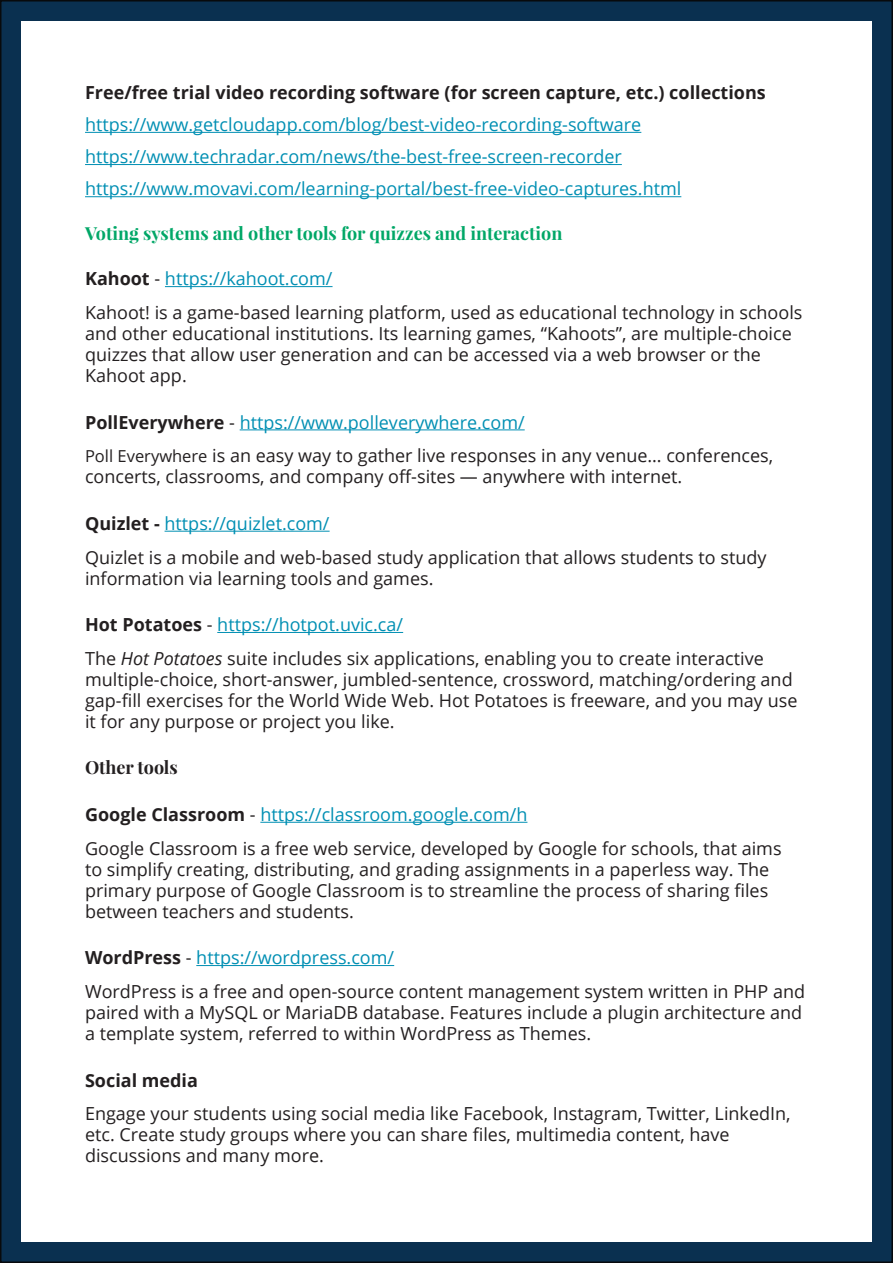
<style>
.page{position:relative;width:893px;height:1263px;background:#fff}
.page>*{position:absolute;margin:0;border:0;box-sizing:border-box;transform-origin:0 0}
.t1{font:18px/21px "Open Sans";color:#231f20}
.t2{font:18px/32.2px "Open Sans";color:#008fb3}
.t3{font:700 18px "Open Sans";color:#231f20}
.t4{font:700 18px "Playfair Display";color:#00a767}
.t5{font:700 18px "Playfair Display";color:#231f20}
.s1{font-weight:700}
.s2{color:#008fb3}
.s3{font-size:16.5px}
.s4{font-style:italic}
</style>
<div class="page">
<div style="left:1px;top:1px;width:891px;height:1261px;background:#0a3050"></div>
<svg style="left:892px;top:0;width:1px;height:1263px"></svg>
<div style="left:21px;top:21px;width:851px;height:1221px;background:#fff"></div>
<hr style="left:85px;top:132px;width:556px;height:1px;background:#008fb3">
<hr style="left:85px;top:164px;width:537px;height:1px;background:#008fb3">
<hr style="left:85px;top:196px;width:596px;height:1px;background:#008fb3">
<hr style="left:165px;top:286px;width:168px;height:1px;background:#008fb3">
<hr style="left:240px;top:429px;width:285px;height:1px;background:#008fb3">
<hr style="left:165px;top:531px;width:165px;height:1px;background:#008fb3">
<hr style="left:217px;top:632px;width:186px;height:1px;background:#008fb3">
<hr style="left:260px;top:822px;width:267px;height:1px;background:#008fb3">
<hr style="left:196px;top:965px;width:198px;height:1px;background:#008fb3">
<p class="t3" style="left:85px;top:80px;width:682px">Free/free trial video recording software (for screen capture, etc.) collections</p>
<p class="t2" style="left:85px;top:108px;width:598px">https://www.getcloudapp.com/blog/best-video-recording-software https://www.techradar.com/news/the-best-free-screen-recorder https://www.movavi.com/learning-portal/best-free-video-captures.html</p>
<p class="t4" style="left:85px;top:222px;width:479px">Voting systems and other tools for quizzes and interaction</p>
<p class="t1" style="left:85px;top:261px;width:719px;line-height:33.8px"><span class="s1">Kahoot</span> - <span class="s2">https://kahoot.com/<br></span>Kahoot! is a game-based learning platform, used as educational technology in schools</p>
<p class="t1" style="left:85px;top:323px;width:708px">and other educational institutions. Its learning games, “Kahoots”, are multiple-choice quizzes that allow user generation and can be accessed via a web browser or the<br>Kahoot app.</p>
<p class="t1" style="left:85px;top:405px;width:690px;line-height:33.8px"><span class="s1">PollEverywhere</span> - <span class="s2">https://www.polleverywhere.com/<br></span><span class="s3">Poll Everywhere</span> is an easy way to gather live responses in any venue… conferences,</p>
<p class="t1" style="left:85px;top:466px;width:599px">concerts, classrooms, and company off-sites — anywhere with internet.</p>
<p class="t1" style="left:85px;top:506px;width:683px;line-height:33.8px"><span class="s1">Quizlet -</span> <span class="s2">https://quizlet.com/<br></span>Quizlet is a mobile and web-based study application that allows students to study</p>
<p class="t1" style="left:85px;top:567px;width:350px">information via learning tools and games.</p>
<p class="t1" style="left:85px;top:607px;width:680px;line-height:33.8px"><span class="s1">Hot Potatoes</span> - <span class="s2">https://hotpot.uvic.ca/<br></span>The <span class="s4">Hot Potatoes</span> suite includes six applications, enabling you to create interactive</p>
<p class="t1" style="left:85px;top:668px;width:714px">multiple-choice, short-answer, jumbled-sentence, crossword, matching/ordering and gap-fill exercises for the World Wide Web. Hot Potatoes is freeware, and you may use it for any purpose or project you like.</p>
<p class="t5" style="left:85px;top:756px;width:94px">Other tools</p>
<p class="t1" style="left:85px;top:797px;width:698px;line-height:33.8px"><span class="s1">Google Classroom</span> - <span class="s2">https://classroom.google.com/h<br></span>Google Classroom is a free web service, developed by Google for schools, that aims</p>
<p class="t1" style="left:85px;top:858px;width:686px;text-align:justify">to simplify creating, distributing, and grading assignments in a paperless way. The primary purpose of Google Classroom is to streamline the process of sharing files between teachers and students.</p>
<p class="t1" style="left:85px;top:940px;width:722px;line-height:33.8px"><span class="s1">WordPress</span> - <span class="s2">https://wordpress.com/<br></span>WordPress is a free and open-source content management system written in PHP and</p>
<p class="t1" style="left:85px;top:1001px;width:719px">paired with a MySQL or MariaDB database. Features include a plugin architecture and a template system, referred to within WordPress as Themes.</p>
<p class="t3" style="left:85px;top:1067px;width:114px">Social media</p>
<p class="t1" style="left:85px;top:1103px;width:707px">Engage your students using social media like Facebook, Instagram, Twitter, LinkedIn, etc. Create study groups where you can share files, multimedia content, have discussions and many more.</p>
</div>
